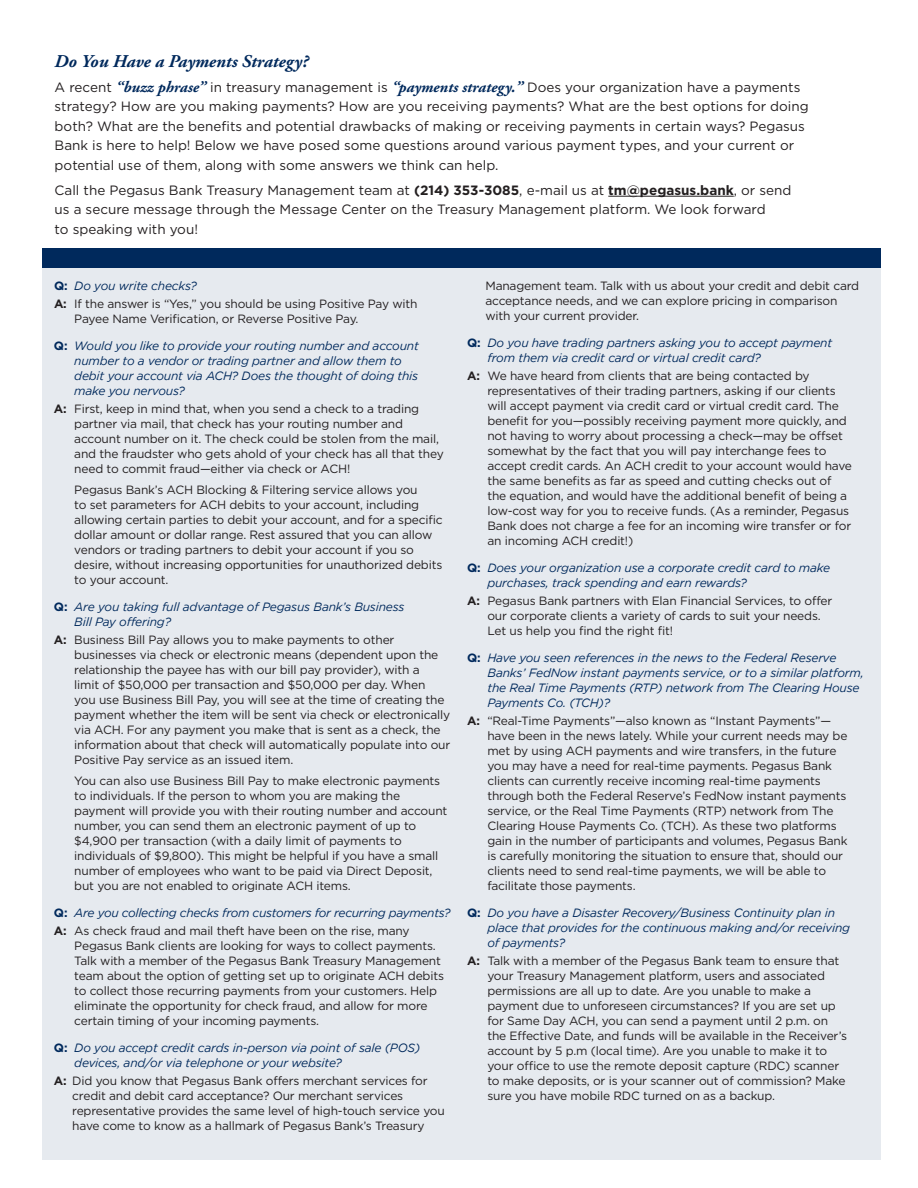
<style>
.page{position:relative;width:918px;height:1188px;background:#fff}
.page>*{position:absolute;margin:0;border:0;box-sizing:border-box;transform-origin:0 0}
.t1{font:italic 700 18px "Adobe Garamond Pro";color:#00295c}
.t2{font:13.5px/19.5px "Gotham";color:#231f20}
.t3{font:12px/15px "Gotham";letter-spacing:-.015em;color:#231f20}
.t4{font:italic 12px/15px "Gotham";letter-spacing:-.015em;color:#00295c}
.s1{font-family:"Adobe Garamond Pro";font-weight:700;font-style:italic;font-size:15.75px;color:#00295c}
.s2{font-weight:700}
.s3{font-weight:700;color:#00295c}
.s4{font-style:italic;color:#00295c}
.s5{font-weight:700;font-style:normal}
.s6{font-weight:700;font-style:normal;color:#231f20}
.s7{font-style:normal;color:#231f20}
</style>
<div class="page">
<div style="left:42px;top:248px;width:838px;height:912px;background:#e6eaef"></div>
<hr style="left:608px;top:196px;width:126px;height:1px;background:#231f20">
<div style="left:42px;top:248px;width:838px;height:20px;background:#00295c"></div>
<h1 class="t1" style="left:55px;top:51px;width:255px">Do You Have a Payments Strategy?</h1>
<p class="t2" style="left:55px;top:77px;width:756px">A recent <span class="s1">“buzz phrase”</span> in treasury management is <span class="s1">“payments strategy.”</span> Does your organization have a payments strategy? How are you making payments? How are you receiving payments? What are the best options for doing both? What are the benefits and potential drawbacks of making or receiving payments in certain ways? Pegasus Bank is here to help! Below we have posed some questions around various payment types, and your current or potential use of them, along with some answers we think can help.</p>
<p class="t2" style="left:55px;top:180px;width:738px">Call the Pegasus Bank Treasury Management team at <span class="s2">(214) 353-3085</span>, e-mail us at <span class="s2">tm@pegasus.bank</span>, or send us a secure message through the Message Center on the Treasury Management platform. We look forward<br>to speaking with you!</p>
<p class="t3" style="left:54px;top:277px;width:365px;line-height:18px"><span class="s3">Q:</span> <span class="s4">Do you write checks?<br></span><span class="s2">A:</span> If the answer is “Yes,” you should be using Positive Pay with</p>
<p class="t3" style="left:74px;top:311px;width:286px">Payee Name Verification, or Reverse Positive Pay.</p>
<p class="t4" style="left:74px;top:338px;width:346px;text-indent:-20px"><span class="s5">Q:</span> Would you like to provide your routing number and account number to a vendor or trading partner and allow them to debit your account via ACH? Does the thought of doing this make you nervous?</p>
<p class="t3" style="left:74px;top:401px;width:371px;text-indent:-20px"><span class="s2">A:</span> First, keep in mind that, when you send a check to a trading partner via mail, that check has your routing number and account number on it. The check could be stolen from the mail, and the fraudster who gets ahold of your check has all that they need to commit fraud—either via check or ACH!</p>
<p class="t3" style="left:74px;top:482px;width:370px">Pegasus Bank’s ACH Blocking &amp; Filtering service allows you<br>to set parameters for ACH debits to your account, including allowing certain parties to debit your account, and for a specific dollar amount or dollar range. Rest assured that you can allow vendors or trading partners to debit your account if you so desire, without increasing opportunities for unauthorized debits to your account.</p>
<p class="t4" style="left:74px;top:599px;width:332px;text-indent:-20px"><span class="s5">Q:</span> Are you taking full advantage of Pegasus Bank’s Business<br>Bill Pay offering?</p>
<p class="t3" style="left:74px;top:632px;width:378px;text-indent:-20px"><span class="s2">A:</span> Business Bill Pay allows you to make payments to other businesses via check or electronic means (dependent upon the relationship the payee has with our bill pay provider), with a<br>limit of $50,000 per transaction and $50,000 per day. When<br>you use Business Bill Pay, you will see at the time of creating the payment whether the item will be sent via check or electronically via ACH. For any payment you make that is sent as a check, the information about that check will automatically populate into our Positive Pay service as an issued item.</p>
<p class="t3" style="left:74px;top:773px;width:375px">You can also use Business Bill Pay to make electronic payments to individuals. If the person to whom you are making the payment will provide you with their routing number and account number, you can send them an electronic payment of up to $4,900 per transaction (with a daily limit of payments to individuals of $9,800). This might be helpful if you have a small number of employees who want to be paid via Direct Deposit, but you are not enabled to originate ACH items.</p>
<p class="t4" style="left:54px;top:904px;width:398px;line-height:18px"><span class="s5">Q:</span> Are you collecting checks from customers for recurring payments?<br><span class="s6">A:</span> <span class="s7">As check fraud and mail theft have been on the rise, many</span></p>
<p class="t3" style="left:74px;top:938px;width:371px">Pegasus Bank clients are looking for ways to collect payments.<br>Talk with a member of the Pegasus Bank Treasury Management team about the option of getting set up to originate ACH debits to collect those recurring payments from your customers. Help eliminate the opportunity for check fraud, and allow for more certain timing of your incoming payments.</p>
<p class="t4" style="left:74px;top:1040px;width:347px;text-indent:-20px"><span class="s5">Q:</span> Do you accept credit cards in-person via point of sale (POS) devices, and/or via telephone or your website?</p>
<p class="t3" style="left:72px;top:1073px;width:374px;text-indent:-18px"><span class="s2">A:</span> Did you know that Pegasus Bank offers merchant services for credit and debit card acceptance? Our merchant services representative provides the same level of high-touch service you have come to know as a hallmark of Pegasus Bank’s Treasury</p>
<p class="t3" style="left:485px;top:278px;width:375px">Management team. Talk with us about your credit and debit card acceptance needs, and we can explore pricing in comparison with your current provider.</p>
<p class="t4" style="left:487px;top:335px;width:346px;text-indent:-20px"><span class="s5">Q:</span> Do you have trading partners asking you to accept payment from them via credit card or virtual credit card?</p>
<p class="t3" style="left:487px;top:368px;width:366px;text-indent:-20px"><span class="s2">A:</span> We have heard from clients that are being contacted by representatives of their trading partners, asking if our clients will accept payment via credit card or virtual credit card. The benefit for you—possibly receiving payment more quickly, and not having to worry about processing a check—may be offset somewhat by the fact that you will pay interchange fees to accept credit cards. An ACH credit to your account would have the same benefits as far as speed and cutting checks out of the equation, and would have the additional benefit of being a low-cost way for you to receive funds. (As a reminder, Pegasus Bank does not charge a fee for an incoming wire transfer or for an incoming ACH credit!)</p>
<p class="t4" style="left:487px;top:560px;width:344px;text-indent:-20px"><span class="s5">Q:</span> Does your organization use a corporate credit card to make purchases, track spending and earn rewards?</p>
<p class="t3" style="left:487px;top:593px;width:346px;text-indent:-20px"><span class="s2">A:</span> Pegasus Bank partners with Elan Financial Services, to offer our corporate clients a variety of cards to suit your needs.<br>Let us help you find the right fit!</p>
<p class="t4" style="left:487px;top:650px;width:378px;text-indent:-20px"><span class="s5">Q:</span> Have you seen references in the news to the Federal Reserve Banks’ FedNow instant payments service, or to a similar platform, the Real Time Payments (RTP) network from The Clearing House Payments Co. (TCH)?</p>
<p class="t3" style="left:487px;top:713px;width:362px;text-indent:-20px"><span class="s2">A:</span> “Real-Time Payments”—also known as “Instant Payments”— have been in the news lately. While your current needs may be met by using ACH payments and wire transfers, in the future you may have a need for real-time payments. Pegasus Bank clients can currently receive incoming real-time payments through both the Federal Reserve’s FedNow instant payments service, or the Real Time Payments (RTP) network from The Clearing House Payments Co. (TCH). As these two platforms gain in the number of participants and volumes, Pegasus Bank is carefully monitoring the situation to ensure that, should our clients need to send real-time payments, we will be able to facilitate those payments.</p>
<p class="t4" style="left:487px;top:905px;width:364px;text-indent:-20px"><span class="s5">Q:</span> Do you have a Disaster Recovery/Business Continuity plan in place that provides for the continuous making and/or receiving of payments?</p>
<p class="t3" style="left:487px;top:953px;width:361px;text-indent:-20px"><span class="s2">A:</span> Talk with a member of the Pegasus Bank team to ensure that your Treasury Management platform, users and associated permissions are all up to date. Are you unable to make a payment due to unforeseen circumstances? If you are set up for Same Day ACH, you can send a payment until 2 p.m. on the Effective Date, and funds will be available in the Receiver’s account by 5 p.m (local time). Are you unable to make it to your office to use the remote deposit capture (RDC) scanner to make deposits, or is your scanner out of commission? Make sure you have mobile RDC turned on as a backup.</p>
</div>
